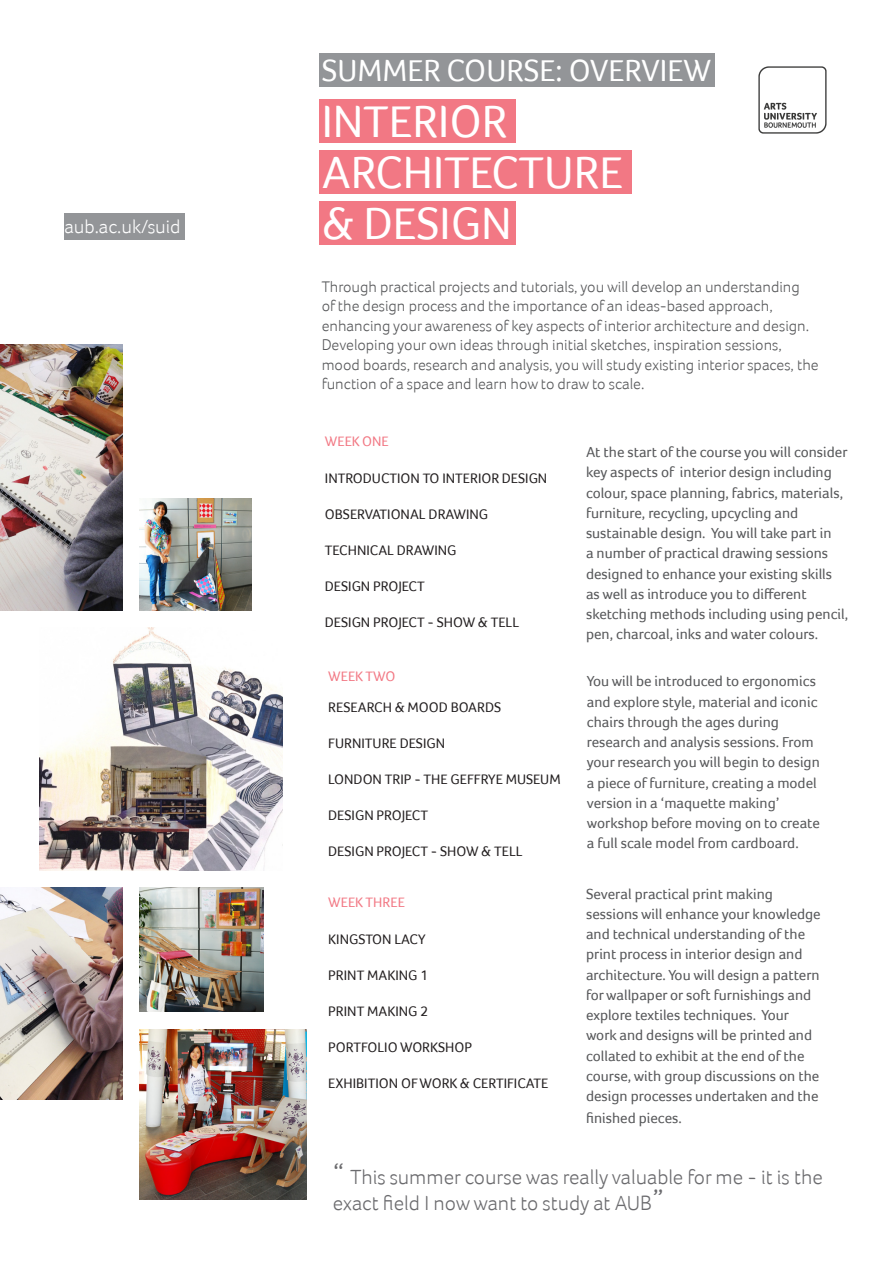
<style>
.page{position:relative;width:893px;height:1263px;background:#fff}
.page>*{position:absolute;margin:0;border:0;box-sizing:border-box;transform-origin:0 0}
.t1{font:46.5px/51px "Foco";color:#fff}
.t2{font:31.5px "Foco";color:#fff}
.t3{font:300 21px/26.1px "Foco";color:#6b6b6e}
.t4{font:300 19.5px "Foco";color:#fff}
.t5{font:300 15.75px/19.5px "Foco";color:#57585a}
.t6{font:15px/20.2px "Foco";color:#57585a}
.t7{font:14.25px "Foco";color:#231f20}
.t8{font:14.25px "Foco";color:#f27884}
.s1{font-size:30px}
</style>
<div class="page">
<div style="left:65px;top:213px;width:120px;height:26px;background:#939598"></div>
<div style="left:319px;top:150px;width:312px;height:43px;background:#f27884"></div>
<div style="left:319px;top:201px;width:197px;height:43px;background:#f27884"></div>
<div style="left:319px;top:100px;width:197px;height:43px;background:#f27884"></div>
<img style="left:140px;top:1029px;width:167px;height:170px">
<img style="left:140px;top:888px;width:124px;height:124px">
<img style="left:39px;top:627px;width:243px;height:243px">
<img style="left:758px;top:66px;width:69px;height:68px">
<img style="left:0;top:888px;width:123px;height:212px">
<img style="left:140px;top:499px;width:111px;height:111px">
<img style="left:0;top:345px;width:123px;height:265px">
<div style="left:319px;top:53px;width:395px;height:33px;background:#939598"></div>
<p class="t4" style="left:65px;top:215px;width:117px">aub.ac.uk/suid</p>
<p class="t2" style="left:322px;top:52px;width:391px">SUMMER COURSE: OVERVIEW</p>
<p class="t1" style="left:322px;top:96px;width:187px">INTERIOR</p>
<p class="t1" style="left:322px;top:147px;width:303px">ARCHITECTURE &amp; DESIGN</p>
<p class="t5" style="left:322px;top:277px;width:489px">Through practical projects and tutorials, you will develop an understanding of the design process and the importance of an ideas-based approach, enhancing your awareness of key aspects of interior architecture and design.</p>
<p class="t5" style="left:322px;top:335px;width:499px">Developing your own ideas through initial sketches, inspiration sessions, mood boards, research and analysis, you will study existing interior spaces, the function of a space and learn how to draw to scale.</p>
<p class="t8" style="left:325px;top:433px;width:65px">WEEK ONE</p>
<p class="t7" style="left:325px;top:470px;width:224px">INTRODUCTION TO INTERIOR DESIGN</p>
<p class="t7" style="left:325px;top:506px;width:165px">OBSERVATIONAL DRAWING</p>
<p class="t7" style="left:325px;top:542px;width:133px">TECHNICAL DRAWING</p>
<p class="t7" style="left:325px;top:578px;width:101px">DESIGN PROJECT</p>
<p class="t7" style="left:325px;top:614px;width:196px">DESIGN PROJECT - SHOW &amp; TELL</p>
<p class="t8" style="left:328px;top:668px;width:69px">WEEK TWO</p>
<p class="t7" style="left:328px;top:699px;width:174px">RESEARCH &amp; MOOD BOARDS</p>
<p class="t7" style="left:328px;top:735px;width:118px">FURNITURE DESIGN</p>
<p class="t7" style="left:328px;top:771px;width:234px">LONDON TRIP - THE GEFFRYE MUSEUM</p>
<p class="t7" style="left:328px;top:807px;width:101px">DESIGN PROJECT</p>
<p class="t7" style="left:328px;top:843px;width:196px">DESIGN PROJECT - SHOW &amp; TELL</p>
<p class="t8" style="left:328px;top:894px;width:78px">WEEK THREE</p>
<p class="t7" style="left:328px;top:931px;width:99px">KINGSTON LACY</p>
<p class="t7" style="left:328px;top:967px;width:101px">PRINT MAKING 1</p>
<p class="t7" style="left:328px;top:1003px;width:101px">PRINT MAKING 2</p>
<p class="t7" style="left:328px;top:1039px;width:145px">PORTFOLIO WORKSHOP</p>
<p class="t7" style="left:328px;top:1075px;width:222px">EXHIBITION OF WORK &amp; CERTIFICATE</p>
<p class="t6" style="left:586px;top:442px;width:264px">At the start of the course you will consider key aspects of interior design including colour, space planning, fabrics, materials, furniture, recycling, upcycling and sustainable design. You will take part in<br>a number of practical drawing sessions designed to enhance your existing skills as well as introduce you to different sketching methods including using pencil, pen, charcoal, inks and water colours.</p>
<p class="t6" style="left:587px;top:671px;width:235px">You will be introduced to ergonomics and explore style, material and iconic chairs through the ages during research and analysis sessions. From your research you will begin to design a piece of furniture, creating a model version in a ‘maquette making’ workshop before moving on to create a full scale model from cardboard.</p>
<p class="t6" style="left:586px;top:883px;width:236px">Several practical print making sessions will enhance your knowledge and technical understanding of the print process in interior design and architecture. You will design a pattern for wallpaper or soft furnishings and explore textiles techniques. Your work and designs will be printed and collated to exhibit at the end of the course, with group discussions on the design processes undertaken and the finished pieces.</p>
<p class="t3" style="left:333px;top:1164px;width:491px"><span class="s1">“</span> This summer course was really valuable for me - it is the exact field I now want to study at AUB<span class="s1">”</span></p>
</div>
